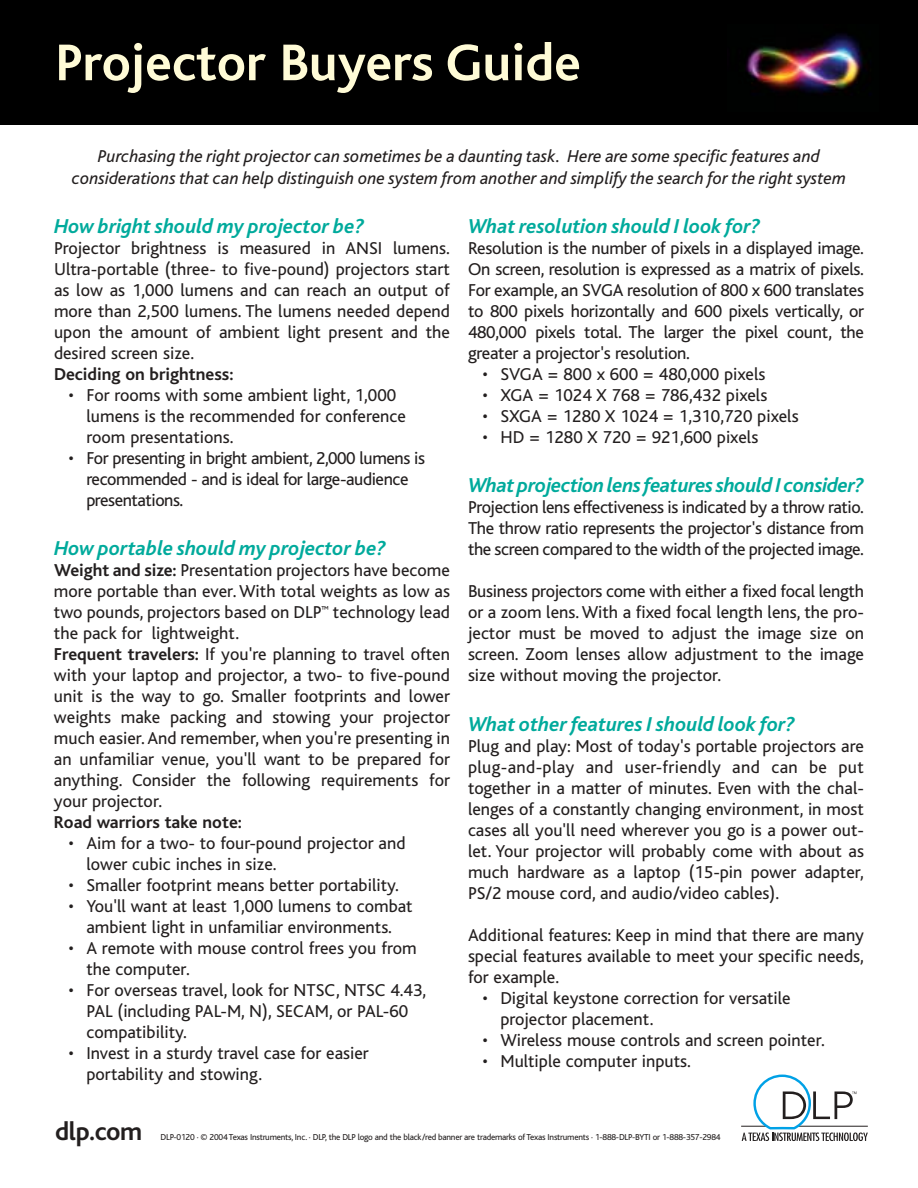
<style>
.page{position:relative;width:918px;height:1188px;background:#fff}
.page>*{position:absolute;margin:0;border:0;box-sizing:border-box;transform-origin:0 0}
.t1{font:700 54px "Bliss";color:#fffbd6}
.t2{font:700 26.55px "Bliss";letter-spacing:-.015em;color:#231f1f}
.t3{font:italic 700 21px "Bliss";color:#00aa9c}
.t4{font:18px/21px "Bliss";color:#231f1f}
.t5{font:italic 18px/21.6px "Bliss";color:#231f1f;text-align:center}
.t6{font:18px/21px "Bliss";letter-spacing:-.025em;color:#231f1f}
.t7{font:700 18px "Bliss";color:#231f1f}
.t8{font:9px "Bliss";letter-spacing:-.025em;color:#231f1f}
.s1{font-weight:700}
</style>
<div class="page">
<div style="left:0;top:0;width:918px;height:125px;background:#000"></div>
<img style="left:746px;top:33px;width:125px;height:62px">
<svg style="left:741px;top:1074px;width:127px;height:67px"></svg>
<h1 class="t1" style="left:56px;top:42px;width:527px">Projector Buyers Guide</h1>
<p class="t5" style="left:72px;top:147px;width:776px">Purchasing the right projector can sometimes be a daunting task. Here are some specific features and considerations that can help distinguish one system from another and simplify the search for the right system</p>
<p class="t3" style="left:54px;top:218px;width:312px">How bright should my projector be?</p>
<p class="t4" style="left:54px;top:239px;width:398px;text-align:justify">Projector brightness is measured in ANSI lumens.<br>Ultra-portable (three- to five-pound) projectors start as low as 1,000 lumens and can reach an output of more than 2,500 lumens. The lumens needed depend upon the amount of ambient light present and the desired screen size.</p>
<p class="t7" style="left:54px;top:367px;width:181px">Deciding on brightness:</p>
<p class="t4" style="left:86px;top:386px;width:321px;text-indent:-18px">• For rooms with some ambient light, 1,000 lumens is the recommended for conference room presentations.</p>
<p class="t6" style="left:86px;top:449px;width:340px;text-indent:-18px">• For presenting in bright ambient, 2,000 lumens is recommended - and is ideal for large-audience presentations.</p>
<p class="t3" style="left:54px;top:540px;width:334px">How portable should my projector be?</p>
<p class="t4" style="left:54px;top:562px;width:398px"><span class="s1">Weight and size:</span> Presentation projectors have become more portable than ever. With total weights as low as two pounds, projectors based on DLP<sup>™</sup> technology lead the pack for lightweight.<br><span class="s1">Frequent travelers:</span> If you're planning to travel often with your laptop and projector, a two- to five-pound unit is the way to go. Smaller footprints and lower weights make packing and stowing your projector much easier. And remember, when you're presenting in an unfamiliar venue, you'll want to be prepared for anything. Consider the following requirements for your projector.</p>
<p class="t7" style="left:54px;top:816px;width:190px">Road warriors take note:</p>
<p class="t4" style="left:86px;top:835px;width:321px;text-indent:-18px">• Aim for a two- to four-pound projector and lower cubic inches in size.</p>
<p class="t4" style="left:69px;top:877px;width:332px">• Smaller footprint means better portability.</p>
<p class="t4" style="left:69px;top:898px;width:346px;text-align:center">• You'll want at least 1,000 lumens to combat ambient light in unfamiliar environments.</p>
<p class="t4" style="left:86px;top:940px;width:332px;text-indent:-18px">• A remote with mouse control frees you from the computer.</p>
<p class="t4" style="left:86px;top:982px;width:341px;text-indent:-18px">• For overseas travel, look for NTSC, NTSC 4.43,<br>PAL (including PAL-M, N), SECAM, or PAL-60 compatibility.</p>
<p class="t4" style="left:86px;top:1045px;width:284px;text-indent:-18px">• Invest in a sturdy travel case for easier portability and stowing.</p>
<p class="t3" style="left:468px;top:218px;width:294px">What resolution should I look for?</p>
<p class="t4" style="left:468px;top:239px;width:398px;text-align:justify">Resolution is the number of pixels in a displayed image.<br>On screen, resolution is expressed as a matrix of pixels.<br>For example, an SVGA resolution of 800 x 600 translates to 800 pixels horizontally and 600 pixels vertically, or 480,000 pixels total. The larger the pixel count, the greater a projector's resolution.</p>
<p class="t4" style="left:483px;top:365px;width:284px">• SVGA = 800 x 600 = 480,000 pixels</p>
<p class="t4" style="left:483px;top:386px;width:286px">• XGA = 1024 X 768 = 786,432 pixels</p>
<p class="t4" style="left:483px;top:407px;width:318px">• SXGA = 1280 X 1024 = 1,310,720 pixels</p>
<p class="t4" style="left:483px;top:428px;width:277px">• HD = 1280 X 720 = 921,600 pixels</p>
<p class="t3" style="left:468px;top:477px;width:398px">What projection lens features should I consider?</p>
<p class="t4" style="left:468px;top:499px;width:398px;text-align:justify">Projection lens effectiveness is indicated by a throw ratio.<br>The throw ratio represents the projector's distance from the screen compared to the width of the projected image.</p>
<p class="t4" style="left:468px;top:583px;width:398px;text-align:justify">Business projectors come with either a fixed focal length or a zoom lens. With a fixed focal length lens, the pro&shy;jector must be moved to adjust the image size on screen. Zoom lenses allow adjustment to the image size without moving the projector.</p>
<p class="t3" style="left:468px;top:716px;width:328px">What other features I should look for?</p>
<p class="t4" style="left:468px;top:737px;width:398px;text-align:justify">Plug and play: Most of today's portable projectors are plug-and-play and user-friendly and can be put together in a matter of minutes. Even with the chal&shy;lenges of a constantly changing environment, in most cases all you'll need wherever you go is a power out&shy;let. Your projector will probably come with about as much hardware as a laptop (15-pin power adapter, PS/2 mouse cord, and audio/video cables).</p>
<p class="t4" style="left:468px;top:926px;width:398px;text-align:justify">Additional features: Keep in mind that there are many special features available to meet your specific needs, for example.</p>
<p class="t4" style="left:500px;top:989px;width:292px;text-indent:-18px">• Digital keystone correction for versatile projector placement.</p>
<p class="t4" style="left:483px;top:1031px;width:344px">• Wireless mouse controls and screen pointer.</p>
<p class="t4" style="left:483px;top:1052px;width:210px">• Multiple computer inputs.</p>
<h2 class="t2" style="left:55px;top:1122px;width:89px">dlp.com</h2>
<p class="t8" style="left:161px;top:1134px;width:562px">DLP-0120 · © 2004 Texas Instruments, Inc. · DLP, the DLP logo and the black/red banner are trademarks of Texas Instruments · 1-888-DLP-BYTI or 1-888-357-2984</p>
</div>
